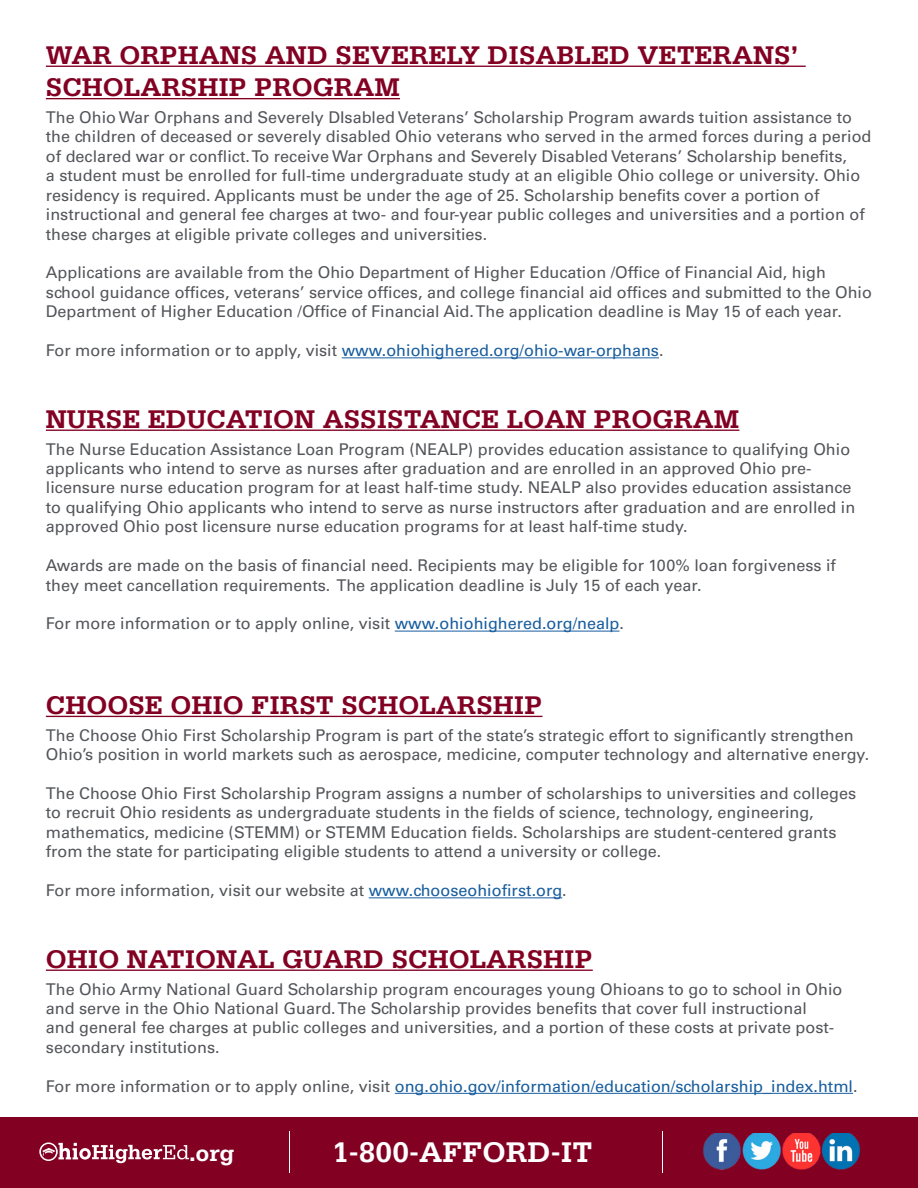
<style>
.page{position:relative;width:918px;height:1188px;background:#fff}
.page>*{position:absolute;margin:0;border:0;box-sizing:border-box;transform-origin:0 0}
.t1{font:700 30px "Serifa Std";color:#fff}
.t2{font:700 27px/32.4px "Serifa Std";color:#820123}
.t3{font:700 24px "Serifa Std";color:#fff}
.t4{font:16.2px/19.5px "Univers LT";color:#54555a}
.t5{font:16.2px "Univers LT";color:#175d9e}
.s1{color:#54555a}
.s2{color:#175d9e}
</style>
<div class="page">
<hr style="left:46px;top:66px;width:760px;height:1px;background:#820123">
<hr style="left:46px;top:98px;width:354px;height:1px;background:#820123">
<hr style="left:342px;top:357px;width:317px;height:1px;background:#175d9e">
<hr style="left:46px;top:430px;width:693px;height:1px;background:#820123">
<hr style="left:395px;top:631px;width:225px;height:1px;background:#175d9e">
<hr style="left:46px;top:716px;width:496px;height:1px;background:#820123">
<hr style="left:369px;top:897px;width:193px;height:1px;background:#175d9e">
<hr style="left:46px;top:970px;width:547px;height:1px;background:#820123">
<hr style="left:395px;top:1093px;width:458px;height:1px;background:#175d9e">
<div style="left:0;top:1118px;width:918px;height:70px;background:#820123"></div>
<svg style="left:39px;top:1142px;width:150px;height:21px"></svg>
<img style="left:704px;top:1134px;width:156px;height:35px">
<hr style="left:289px;top:1131px;width:1px;height:42px;background:#fff">
<hr style="left:662px;top:1131px;width:1px;height:42px;background:#fff">
<h2 class="t2" style="left:46px;top:38px;width:754px">WAR ORPHANS AND SEVERELY DISABLED VETERANS’<br>SCHOLARSHIP PROGRAM</h2>
<p class="t4" style="left:46px;top:108px;width:827px">The Ohio War Orphans and Severely DIsabled Veterans’ Scholarship Program awards tuition assistance to the children of deceased or severely disabled Ohio veterans who served in the armed forces during a period of declared war or conflict. To receive War Orphans and Severely Disabled Veterans’ Scholarship benefits,<br>a student must be enrolled for full-time undergraduate study at an eligible Ohio college or university. Ohio residency is required. Applicants must be under the age of 25. Scholarship benefits cover a portion of instructional and general fee charges at two- and four-year public colleges and universities and a portion of these charges at eligible private colleges and universities.</p>
<p class="t4" style="left:46px;top:263px;width:828px">Applications are available from the Ohio Department of Higher Education /Office of Financial Aid, high school guidance offices, veterans’ service offices, and college financial aid offices and submitted to the Ohio<br>Department of Higher Education /Office of Financial Aid. The application deadline is May 15 of each year.</p>
<p class="t5" style="left:46px;top:341px;width:619px"><span class="s1">For more information or to apply, visit</span> www.ohiohighered.org/ohio-war-orphans<span class="s1">.</span></p>
<h2 class="t2" style="left:46px;top:402px;width:695px">NURSE EDUCATION ASSISTANCE LOAN PROGRAM</h2>
<p class="t4" style="left:46px;top:439px;width:811px">The Nurse Education Assistance Loan Program (NEALP) provides education assistance to qualifying Ohio applicants who intend to serve as nurses after graduation and are enrolled in an approved Ohio pre&shy;licensure nurse education program for at least half-time study. NEALP also provides education assistance to qualifying Ohio applicants who intend to serve as nurse instructors after graduation and are enrolled in approved Ohio post licensure nurse education programs for at least half-time study.</p>
<p class="t4" style="left:46px;top:556px;width:792px">Awards are made on the basis of financial need. Recipients may be eligible for 100% loan forgiveness if they meet cancellation requirements. The application deadline is July 15 of each year.</p>
<p class="t4" style="left:46px;top:614px;width:580px">For more information or to apply online, visit <span class="s2">www.ohiohighered.org/nealp</span>.</p>
<h2 class="t2" style="left:46px;top:689px;width:498px">CHOOSE OHIO FIRST SCHOLARSHIP</h2>
<p class="t4" style="left:46px;top:725px;width:825px">The Choose Ohio First Scholarship Program is part of the state’s strategic effort to significantly strengthen<br>Ohio’s position in world markets such as aerospace, medicine, computer technology and alternative energy.</p>
<p class="t4" style="left:46px;top:784px;width:812px">The Choose Ohio First Scholarship Program assigns a number of scholarships to universities and colleges to recruit Ohio residents as undergraduate students in the fields of science, technology, engineering, mathematics, medicine (STEMM) or STEMM Education fields. Scholarships are student-centered grants from the state for participating eligible students to attend a university or college.</p>
<p class="t4" style="left:46px;top:881px;width:522px">For more information, visit our website at <span class="s2">www.chooseohiofirst.org</span>.</p>
<h2 class="t2" style="left:46px;top:942px;width:548px">OHIO NATIONAL GUARD SCHOLARSHIP</h2>
<p class="t4" style="left:46px;top:979px;width:798px">The Ohio Army National Guard Scholarship program encourages young Ohioans to go to school in Ohio and serve in the Ohio National Guard. The Scholarship provides benefits that cover full instructional<br>and general fee charges at public colleges and universities, and a portion of these costs at private post&shy;secondary institutions.</p>
<p class="t5" style="left:46px;top:1076px;width:813px"><span class="s1">For more information or to apply online, visit</span> ong.ohio.gov/information/education/scholarship_index.html<span class="s1">.</span></p>
<h3 class="t3" style="left:189px;top:1139px;width:47px">.org</h3>
<h1 class="t1" style="left:332px;top:1135px;width:262px">1-800-AFFORD-IT</h1>
</div>
